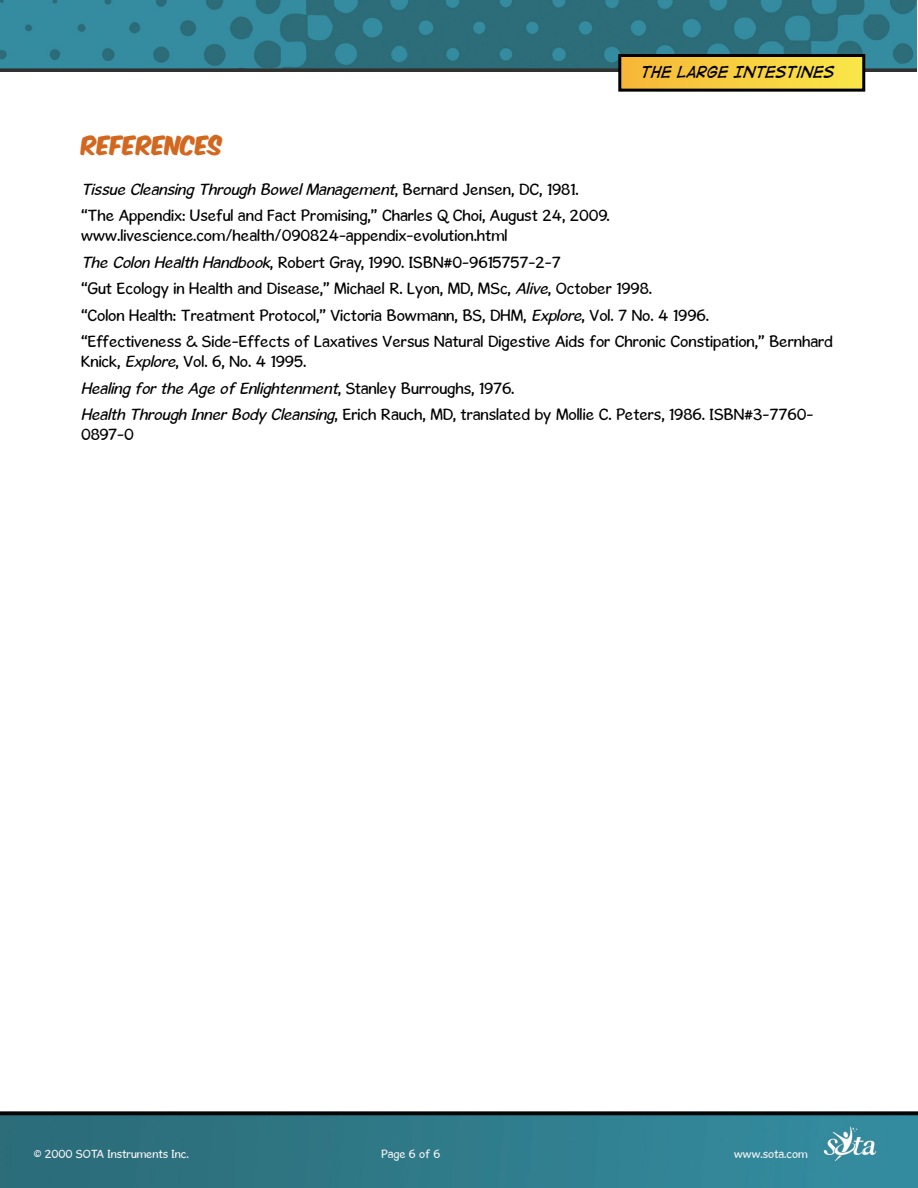
<style>
.page{position:relative;width:918px;height:1188px;background:#fff}
.page>*{position:absolute;margin:0;border:0;box-sizing:border-box;transform-origin:0 0}
.t1{font:22.5px "Komika Axis";color:#d2681f}
.t2{font:16.5px/26.5px "Gosmick Sans";color:#000}
.t3{font:italic 15px "Digital Strip";color:#000}
.t4{font:12px "Gosmick Sans";color:#f5f6f6}
.s1{font-style:italic}
</style>
<div class="page">
<img style="left:0;top:0;width:917px;height:72px">
<div style="left:620px;top:56px;width:244px;height:34px;background:linear-gradient(to right,#f7b638,#f9e849)"></div>
<div style="left:618px;top:54px;width:247px;height:38px;border:3px solid #000"></div>
<img style="left:0;top:1111px;width:918px;height:77px">
<p class="t3" style="left:642px;top:64px;width:195px">THE LARGE INTESTINES</p>
<h1 class="t1" style="left:81px;top:134px;width:143px">REFERENCES</h1>
<p class="t2" style="left:81px;top:176px;width:530px"><span class="s1">Tissue Cleansing Through Bowel Management</span>, Bernard Jensen, DC, 1981. “The Appendix: Useful and Fact Promising,” Charles Q Choi, August 24, 2009.</p>
<p class="t2" style="left:81px;top:222px;width:753px">www.livescience.com/health/090824-appendix-evolution.html<br><span class="s1">The Colon Health Handbook</span>, Robert Gray, 1990. ISBN#0-9615757-2-7<br>“Gut Ecology in Health and Disease,” Michael R. Lyon, MD, MSc, <span class="s1">Alive</span>, October 1998.<br>“Colon Health: Treatment Protocol,” Victoria Bowmann, BS, DHM, <span class="s1">Explore</span>, Vol. 7 No. 4 1996.<br>“Effectiveness &amp; Side-Effects of Laxatives Versus Natural Digestive Aids for Chronic Constipation,” Bernhard</p>
<p class="t2" style="left:81px;top:348px;width:734px">Knick, <span class="s1">Explore</span>, Vol. 6, No. 4 1995.<br><span class="s1">Healing for the Age of Enlightenment</span>, Stanley Burroughs, 1976.<br><span class="s1">Health Through Inner Body Cleansing</span>, Erich Rauch, MD, translated by Mollie C. Peters, 1986. ISBN#3-7760-</p>
<p class="t2" style="left:81px;top:421px;width:54px">0897-0</p>
<p class="t4" style="left:34px;top:1146px;width:157px">© 2000 SOTA Instruments Inc.</p>
<p class="t4" style="left:381px;top:1146px;width:61px">Page 6 of 6</p>
<p class="t4" style="left:734px;top:1146px;width:75px">www.sota.com</p>
</div>
